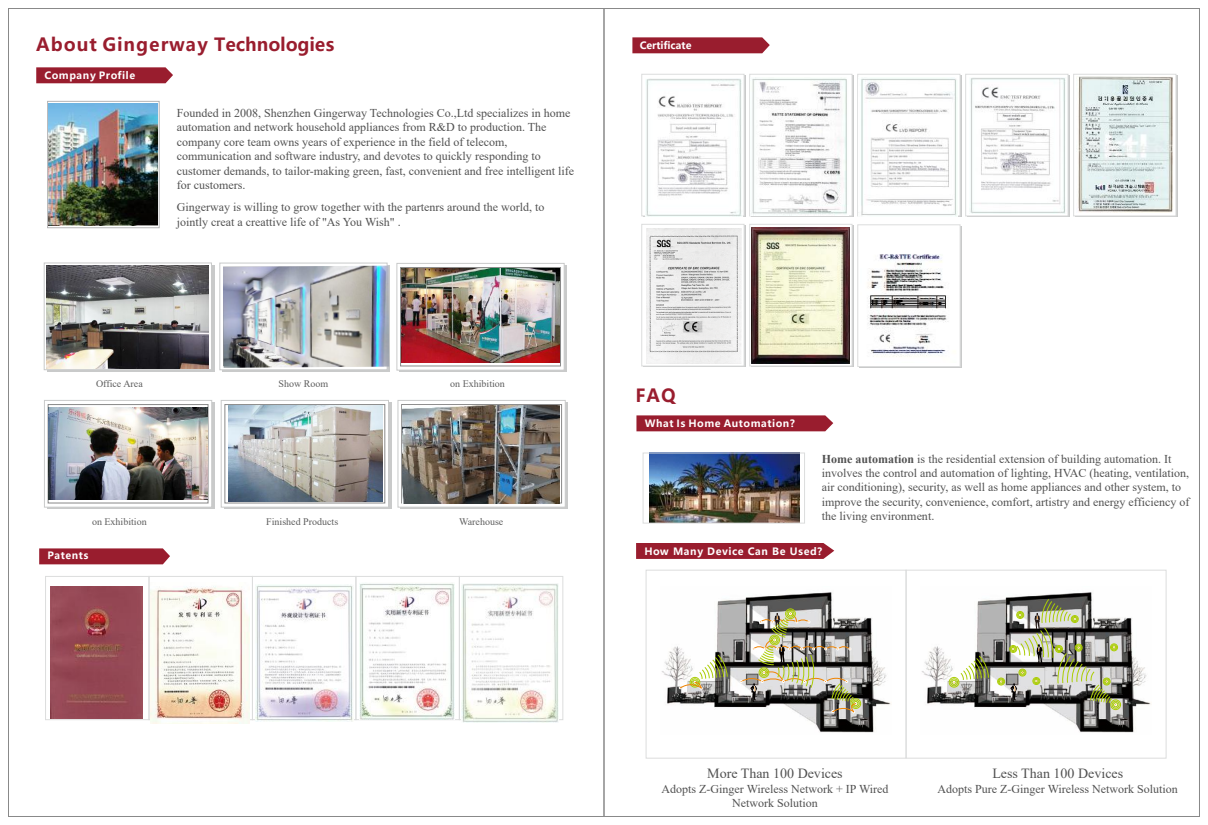
<style>
.page{position:relative;width:1208px;height:825px;background:#fff}
.page>*{position:absolute;margin:0;border:0;box-sizing:border-box;transform-origin:0 0}
.t1{font:700 18px "Microsoft Ya Hei";letter-spacing:.06em;color:#991d2e}
.t2{font:14px "Times New Roman";color:#515151}
.t3{font:12px/14.4px "Times New Roman";color:#515151}
.t4{font:10px "Times New Roman";color:#5e5e5e}
.t5{font:700 10px "Microsoft Ya Hei";letter-spacing:.06em;color:#fff}
.t6{font:700 10px "Microsoft Ya Hei";color:#fff}
.s1{font-weight:700}
</style>
<div class="page">
<svg style="left:39px;top:548px;width:131px;height:16px;background:#9e2939"></svg>
<div style="left:45px;top:576px;width:104px;height:144px;border:1px solid #dcdddd"></div>
<div style="left:149px;top:576px;width:104px;height:144px;border:1px solid #dcdddd"></div>
<div style="left:252px;top:576px;width:104px;height:144px;border:1px solid #dcdddd"></div>
<div style="left:356px;top:576px;width:104px;height:144px;border:1px solid #dcdddd"></div>
<div style="left:459px;top:576px;width:104px;height:144px;border:1px solid #dcdddd"></div>
<svg style="left:36px;top:67px;width:137px;height:16px;background:#9e2838"></svg>
<div style="left:47px;top:101px;width:112px;height:127px;border:1px solid #b5b5b6"></div>
<div style="left:47px;top:402px;width:167px;height:107px;background:#c9caca"></div>
<svg style="left:44px;top:400px;width:168px;height:107px;fill:#fff"></svg>
<div style="left:224px;top:402px;width:167px;height:107px;background:#c9caca"></div>
<div style="left:401px;top:402px;width:167px;height:107px;background:#c9caca"></div>
<svg style="left:221px;top:400px;width:168px;height:107px;fill:#fff"></svg>
<div style="left:398px;top:400px;width:167px;height:107px;background:#fff;border:1px solid #c9caca"></div>
<div style="left:48px;top:404px;width:160px;height:99px;border:1px solid #898989"></div>
<div style="left:225px;top:404px;width:160px;height:99px;border:1px solid #898989"></div>
<div style="left:401px;top:404px;width:161px;height:99px;border:1px solid #898989"></div>
<svg style="left:632px;top:37px;width:138px;height:16px;background:#9e2939"></svg>
<div style="left:641px;top:74px;width:103px;height:142px;background:#fff;border:1px solid #dcdddd"></div>
<div style="left:749px;top:74px;width:103px;height:142px;background:#fff;border:1px solid #dcdddd"></div>
<div style="left:857px;top:74px;width:103px;height:142px;background:#fff;border:1px solid #dcdddd"></div>
<div style="left:965px;top:74px;width:103px;height:142px;background:#fff;border:1px solid #dcdddd"></div>
<svg style="left:1073px;top:74px;width:103px;height:142px"></svg>
<div style="left:641px;top:224px;width:103px;height:142px;background:#fff;border:1px solid #dcdddd"></div>
<svg style="left:749px;top:224px;width:103px;height:142px"></svg>
<img style="left:402px;top:405px;width:158px;height:99px">
<div style="left:857px;top:224px;width:103px;height:143px;background:#fff;border:1px solid #dcdddd"></div>
<img style="left:867px;top:254px;width:81px;height:103px">
<img style="left:1076px;top:77px;width:98px;height:135px">
<img style="left:645px;top:78px;width:97px;height:138px">
<img style="left:751px;top:77px;width:98px;height:139px">
<img style="left:858px;top:77px;width:99px;height:139px">
<img style="left:969px;top:78px;width:97px;height:135px">
<img style="left:461px;top:583px;width:97px;height:139px">
<img style="left:359px;top:583px;width:96px;height:137px">
<img style="left:256px;top:584px;width:97px;height:137px">
<img style="left:51px;top:587px;width:92px;height:132px">
<img style="left:151px;top:586px;width:98px;height:137px">
<img style="left:646px;top:228px;width:95px;height:135px">
<img style="left:752px;top:227px;width:97px;height:137px">
<svg style="left:636px;top:415px;width:197px;height:16px;background:#9d2737"></svg>
<img style="left:649px;top:455px;width:150px;height:66px">
<div style="left:643px;top:453px;width:161px;height:70px;border:1px solid #dcdddd"></div>
<svg style="left:636px;top:543px;width:198px;height:16px;background:#9c2334"></svg>
<img style="left:921px;top:592px;width:230px;height:141px">
<div style="left:1009px;top:645px;width:7px;height:7px;border:1px solid #abcd03;border-radius:50%"></div>
<div style="left:997px;top:678px;width:7px;height:7px;border:1px solid #abcd03;border-radius:50%"></div>
<svg style="left:998px;top:679px;width:5px;height:5px"></svg>
<div style="left:950px;top:679px;width:7px;height:7px;border:1px solid #abcd03;border-radius:50%"></div>
<div style="left:949px;top:677px;width:10px;height:10px;border:1px solid #abcd03;border-radius:50%"></div>
<div style="left:1112px;top:701px;width:7px;height:7px;border:1px solid #abcd03;border-radius:50%"></div>
<div style="left:1110px;top:700px;width:10px;height:10px;border:1px solid #abcd03;border-radius:50%"></div>
<svg style="left:952px;top:655px;width:37px;height:29px"></svg>
<svg style="left:1010px;top:598px;width:107px;height:109px;background:#969887"></svg>
<img style="left:661px;top:592px;width:230px;height:141px">
<div style="left:785px;top:609px;width:10px;height:10px;border:1px solid #abcd03;border-radius:50%"></div>
<div style="left:851px;top:699px;width:9px;height:9px;border:1px solid #abcd03;border-radius:50%"></div>
<svg style="left:679px;top:654px;width:49px;height:35px"></svg>
<svg style="left:740px;top:611px;width:118px;height:102px;background:#9c9b8d"></svg>
<div style="left:646px;top:570px;width:260px;height:188px;border:1px solid #dcdddd"></div>
<div style="left:905px;top:570px;width:261px;height:188px;border:1px solid #dcdddd"></div>
<img style="left:49px;top:103px;width:109px;height:123px">
<img style="left:49px;top:407px;width:159px;height:93px">
<div style="left:47px;top:265px;width:167px;height:106px;background:#c9caca"></div>
<svg style="left:44px;top:263px;width:168px;height:107px"></svg>
<div style="left:223px;top:265px;width:167px;height:107px;background:#c9caca"></div>
<div style="left:219px;top:263px;width:168px;height:107px;background:#fff;border:1px solid #c9caca"></div>
<div style="left:400px;top:265px;width:167px;height:107px;background:#c9caca"></div>
<div style="left:396px;top:263px;width:168px;height:107px;background:#fff;border:1px solid #c9caca"></div>
<div style="left:400px;top:267px;width:161px;height:99px;border:1px solid #898989"></div>
<img style="left:47px;top:265px;width:161px;height:103px">
<img style="left:223px;top:266px;width:166px;height:102px">
<img style="left:401px;top:268px;width:158px;height:95px">
<img style="left:228px;top:406px;width:154px;height:96px">
<h1 class="t1" style="left:36px;top:32px;width:299px">About Gingerway Technologies</h1>
<p class="t5" style="left:44px;top:69px;width:92px">Company Profile</p>
<p class="t3" style="left:177px;top:105px;width:399px">Founded in 2008, Shenzhen Gingerway Technologies Co.,Ltd specializes in home automation and network household appliances from R&amp;D to production. The company core team owns years of experience in the field of telecom, communication and software industry, and devotes to quickly responding to customer demands, to tailor-making green, fast, convenient and free intelligent life for customers.</p>
<p class="t3" style="left:177px;top:200px;width:369px">Gingerway is willing to grow together with the partenrs around the world, to jointly creat a creattive life of "As You Wish" .</p>
<p class="t4" style="left:96px;top:377px;width:48px">Office Area</p>
<p class="t4" style="left:278px;top:377px;width:51px">Show Room</p>
<p class="t4" style="left:450px;top:377px;width:56px">on Exhibition</p>
<p class="t4" style="left:92px;top:514px;width:56px">on Exhibition</p>
<p class="t4" style="left:266px;top:514px;width:73px">Finished Products</p>
<p class="t4" style="left:459px;top:514px;width:46px">Warehouse</p>
<p class="t5" style="left:47px;top:549px;width:43px">Patents</p>
<p class="t6" style="left:639px;top:39px;width:53px">Certificate</p>
<h1 class="t1" style="left:635px;top:383px;width:42px">FAQ</h1>
<p class="t5" style="left:644px;top:417px;width:151px">What Is Home Automation?</p>
<p class="t3" style="left:822px;top:451px;width:369px"><span class="s1">Home automation</span> is the residential extension of building automation. It involves the control and automation of lighting, HVAC (heating, ventilation, air conditioning), security, as well as home appliances and other system, to improve the security, convenience, comfort, artistry and energy efficiency of the living environment.</p>
<p class="t5" style="left:644px;top:544px;width:179px">How Many Device Can Be Used?</p>
<p class="t2" style="left:707px;top:764px;width:137px">More Than 100 Devices</p>
<p class="t3" style="left:661px;top:781px;width:228px;text-align:center">Adopts Z-Ginger Wireless Network + IP Wired<br>Network Solution</p>
<p class="t2" style="left:992px;top:764px;width:132px">Less Than 100 Devices</p>
<p class="t3" style="left:937px;top:781px;width:242px">Adopts Pure Z-Ginger Wireless Network Solution</p>
</div>
